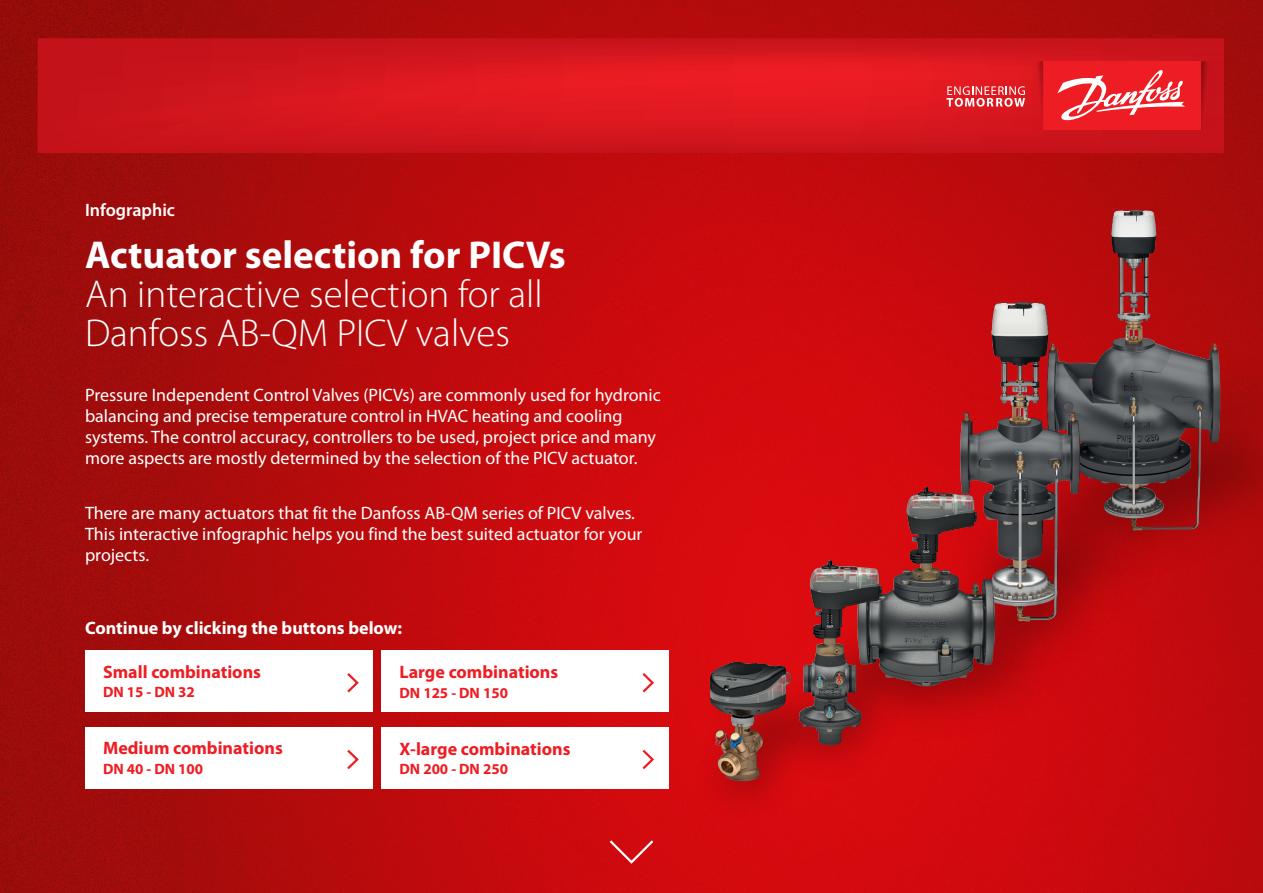
<style>
.page{position:relative;width:1263px;height:893px;background:#fff}
.page>*{position:absolute;margin:0;border:0;box-sizing:border-box;transform-origin:0 0}
.Headline_white_26_26{font:300 39px/39px "Myriad Pro";color:#fff}
.Copy_White_12_14{font:18px/21px "Myriad Pro";color:#fff}
.Copy_black_12_14{font:700 18px "Myriad Pro";color:#ee1d23}
.Copy_White_12_14-2{font:700 18px "Myriad Pro";color:#fff}
.Copy_White_12_14-3{font:600 18px "Myriad Pro";color:#fff}
.Copy_black_12_14-2{font:700 15px "Myriad Pro";color:#ee1d23}
.s1{font-weight:700}
</style>
<div class="page">
<img style="left:0;top:0;width:1263px;height:893px">
<svg style="left:38px;top:38px;width:1186px;height:115px;background:#d3161d"></svg>
<div style="left:1043px;top:61px;width:158px;height:69px;background:#ee1d23"></div>
<svg style="left:1201px;top:61px;width:12px;height:69px"></svg>
<svg style="left:946px;top:61px;width:97px;height:69px;background:#de2b32"></svg>
<svg style="left:1057px;top:70px;width:128px;height:51px"></svg>
<div style="left:85px;top:650px;width:287px;height:62px;background:#fff"></div>
<div style="left:381px;top:650px;width:287px;height:62px;background:#fff"></div>
<svg style="left:607px;top:838px;width:49px;height:27px"></svg>
<svg style="left:347px;top:673px;width:12px;height:20px"></svg>
<div style="left:85px;top:727px;width:287px;height:62px;background:#fff"></div>
<svg style="left:347px;top:749px;width:12px;height:21px"></svg>
<svg style="left:642px;top:673px;width:12px;height:20px"></svg>
<div style="left:381px;top:727px;width:287px;height:62px;background:#fff"></div>
<svg style="left:642px;top:749px;width:12px;height:20px"></svg>
<img style="left:1011px;top:186px;width:252px;height:87px">
<img style="left:929px;top:273px;width:334px;height:436px">
<img style="left:843px;top:399px;width:253px;height:348px">
<img style="left:782px;top:532px;width:162px;height:257px">
<div style="left:685px;top:603px;width:197px;height:225px;background:#d80a0f"></div>
<div style="left:1009px;top:192px;width:228px;height:351px;background:#231f20;opacity:.48"></div>
<div style="left:906px;top:290px;width:210px;height:345px;background:#231f20;opacity:.48"></div>
<div style="left:846px;top:479px;width:162px;height:216px;background:#231f20;opacity:.48"></div>
<div style="left:787px;top:552px;width:115px;height:222px;background:#231f20;opacity:.48"></div>
<div style="left:696px;top:655px;width:103px;height:133px;background:#231f20;opacity:.48"></div>
<p class="Copy_White_12_14-3" style="left:85px;top:200px;width:91px">Infographic</p>
<p class="Headline_white_26_26" style="left:85px;top:236px;width:482px"><span class="s1">Actuator selection for PICVs<br></span>An interactive selection for all<br>Danfoss AB-QM PICV valves</p>
<p class="Copy_White_12_14" style="left:85px;top:385px;width:577px">Pressure Independent Control Valves (PICVs) are commonly used for hydronic balancing and precise temperature control in HVAC heating and cooling systems. The control accuracy, controllers to be used, project price and many more aspects are mostly determined by the selection of the PICV actuator.</p>
<p class="Copy_White_12_14" style="left:85px;top:503px;width:559px">There are many actuators that fit the Danfoss AB-QM series of PICV valves.<br>This interactive infographic helps you find the best suited actuator for your projects.</p>
<p class="Copy_White_12_14-2" style="left:85px;top:618px;width:319px">Continue by clicking the buttons below:</p>
<p class="Copy_black_12_14" style="left:103px;top:662px;width:159px">Small combinations</p>
<p class="Copy_black_12_14-2" style="left:103px;top:684px;width:93px">DN 15 - DN 32</p>
<p class="Copy_black_12_14" style="left:103px;top:738px;width:181px">Medium combinations</p>
<p class="Copy_black_12_14-2" style="left:103px;top:760px;width:102px">DN 40 - DN 100</p>
<p class="Copy_black_12_14" style="left:399px;top:662px;width:160px">Large combinations</p>
<p class="Copy_black_12_14-2" style="left:399px;top:684px;width:110px">DN 125 - DN 150</p>
<p class="Copy_black_12_14" style="left:399px;top:739px;width:172px">X-large combinations</p>
<p class="Copy_black_12_14-2" style="left:399px;top:761px;width:110px">DN 200 - DN 250</p>
</div>
